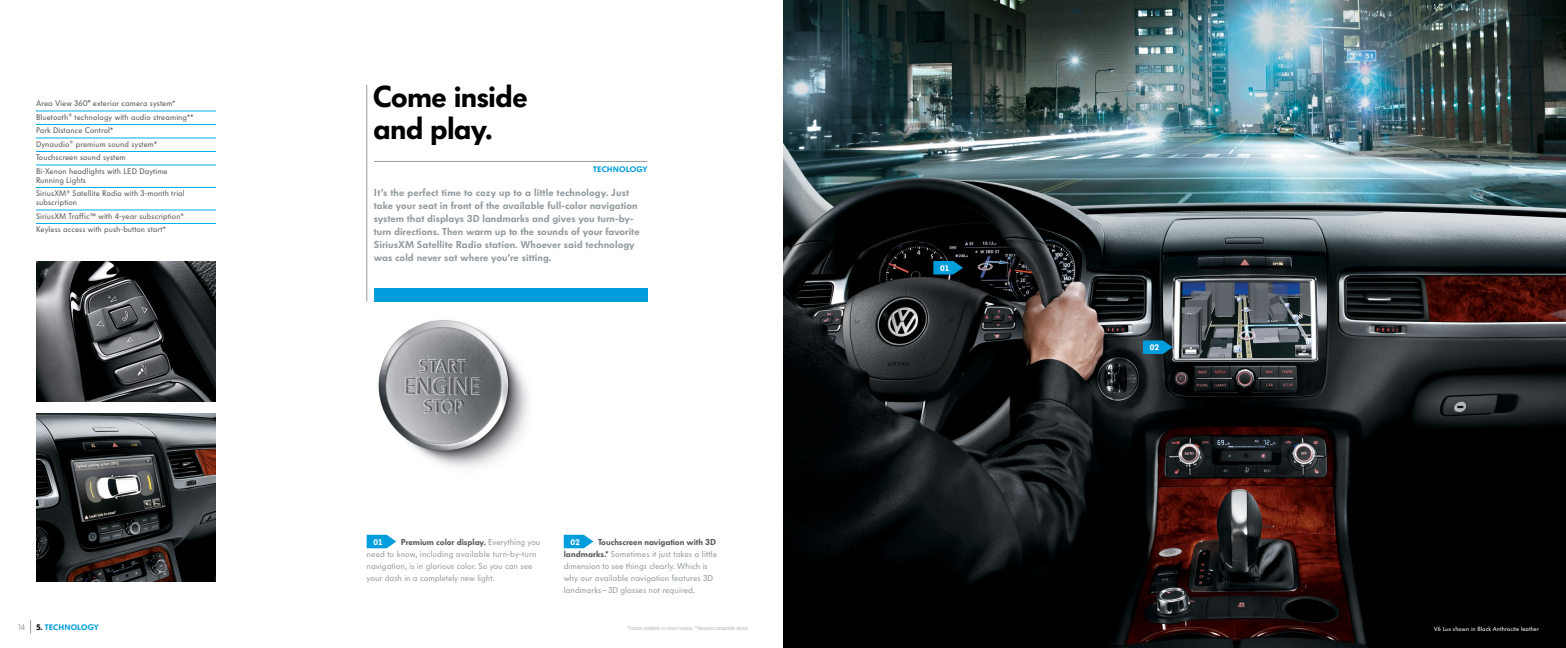
<style>
.page{position:relative;width:1566px;height:648px;background:#fff}
.page>*{position:absolute;margin:0;border:0;box-sizing:border-box;transform-origin:0 0}
.Header_1_BLK{font:30px/32px "Volkswagen Headline";letter-spacing:-.03em;color:#000}
.Body_100__430{font:10px/13px "Volkswagen Headline";color:#949ca1}
.Arrow_body{font:8.5px/12px "Volkswagen Copy";letter-spacing:.005em;color:#949ca1}
.Blue_lined_double_li{font:8px/9px "Volkswagen Copy";letter-spacing:.01em;color:#58595b}
.Subhead_PMS_299{font:900 8px "VW Headline OT";letter-spacing:.01em;color:#009ddc}
.Arrow_Numerals{font:900 8px "VW Headline OT";color:#fff}
.t1{font:8px "Volkswagen Copy";color:#949ca1}
.Cutline{font:6px "Volkswagen Copy";letter-spacing:.01em;color:#fff}
.Legal{font:condensed 5.2px "Helvetica Neue";letter-spacing:-.02em;color:#b9bec2}
.s1{color:#000}
.s2{font-family:"Volkswagen Headline";color:#58595b}
</style>
<div class="page">
<img style="left:783px;top:0;width:783px;height:648px">
<img style="left:36px;top:261px;width:180px;height:140px">
<img style="left:378px;top:320px;width:151px;height:147px">
<img style="left:36px;top:414px;width:180px;height:168px">
<hr style="left:367px;top:85px;width:1px;height:216px;background:#949ca1">
<div style="left:374px;top:288px;width:273px;height:13px;background:#009ddc"></div>
<svg style="left:30px;top:620px;width:1px;height:14px"></svg>
<svg style="left:933px;top:261px;width:30px;height:13px"></svg>
<svg style="left:1143px;top:340px;width:30px;height:14px"></svg>
<hr style="left:374px;top:161px;width:273px;height:1px;background:#949ca1">
<hr style="left:36px;top:111px;width:180px;height:1px;background:#00aeef">
<hr style="left:36px;top:124px;width:180px;height:1px;background:#00aeef">
<hr style="left:36px;top:138px;width:180px;height:1px;background:#00aeef">
<hr style="left:36px;top:151px;width:180px;height:1px;background:#00aeef">
<hr style="left:36px;top:165px;width:180px;height:1px;background:#00aeef">
<hr style="left:36px;top:187px;width:180px;height:1px;background:#00aeef">
<hr style="left:36px;top:210px;width:180px;height:1px;background:#00aeef">
<hr style="left:36px;top:223px;width:180px;height:1px;background:#00aeef">
<svg style="left:564px;top:535px;width:29px;height:13px"></svg>
<svg style="left:367px;top:535px;width:29px;height:13px"></svg>
<p class="Blue_lined_double_li" style="left:36px;top:99px;width:141px">Area View 360° exterior camera system*</p>
<p class="Blue_lined_double_li" style="left:36px;top:113px;width:159px">Bluetooth<sup>®</sup> technology with audio streaming**</p>
<p class="Blue_lined_double_li" style="left:36px;top:126px;width:79px">Park Distance Control*</p>
<p class="Blue_lined_double_li" style="left:36px;top:140px;width:123px">Dynaudio<sup>®</sup> premium sound system*</p>
<p class="Blue_lined_double_li" style="left:36px;top:153px;width:91px">Touchscreen sound system</p>
<p class="Blue_lined_double_li" style="left:36px;top:167px;width:133px">Bi-Xenon headlights with LED Daytime<br>Running Lights</p>
<p class="Blue_lined_double_li" style="left:36px;top:189px;width:150px">SiriusXM<sup>®</sup> Satellite Radio with 3-month trial subscription</p>
<p class="Blue_lined_double_li" style="left:36px;top:212px;width:149px">SiriusXM Traffic™ with 4-year subscription*</p>
<p class="Blue_lined_double_li" style="left:36px;top:225px;width:131px">Keyless access with push-button start*</p>
<p class="t1" style="left:18px;top:623px;width:8px">14</p>
<p class="Subhead_PMS_299" style="left:36px;top:622px;width:64px"><span class="s1">5.</span> TECHNOLOGY</p>
<p class="Header_1_BLK" style="left:373px;top:81px;width:157px">Come inside and play.</p>
<p class="Subhead_PMS_299" style="left:593px;top:164px;width:56px">TECHNOLOGY</p>
<p class="Body_100__430" style="left:374px;top:186px;width:267px">It’s the perfect time to cozy up to a little technology. Just take your seat in front of the available full-color navigation system that displays 3D landmarks and gives you turn-by&shy;turn directions. Then warm up to the sounds of your favorite SiriusXM Satellite Radio station. Whoever said technology was cold never sat where you’re sitting.</p>
<p class="Arrow_Numerals" style="left:373px;top:536px;width:11px">01</p>
<p class="Arrow_body" style="left:367px;top:536px;width:175px;text-indent:34px"><span class="s2">Premium color display.</span> Everything you need to know, including available turn-by-turn navigation, is in glorious color. So you can see your dash in a completely new light.</p>
<p class="Arrow_Numerals" style="left:570px;top:536px;width:11px">02</p>
<p class="Arrow_body" style="left:564px;top:536px;width:155px;text-indent:34px"><span class="s2">Touchscreen navigation with 3D landmarks.*</span> Sometimes it just takes a little dimension to see things clearly. Which is why our available navigation features 3D landmarks – 3D glasses not required.</p>
<p class="Arrow_Numerals" style="left:940px;top:263px;width:11px">01</p>
<p class="Arrow_Numerals" style="left:1150px;top:342px;width:11px">02</p>
<p class="Legal" style="left:627px;top:625px;width:124px">*Feature available on select models. **Requires compatible device.</p>
<p class="Cutline" style="left:1434px;top:625px;width:107px">V6 Lux shown in Black Anthracite leather</p>
</div>
